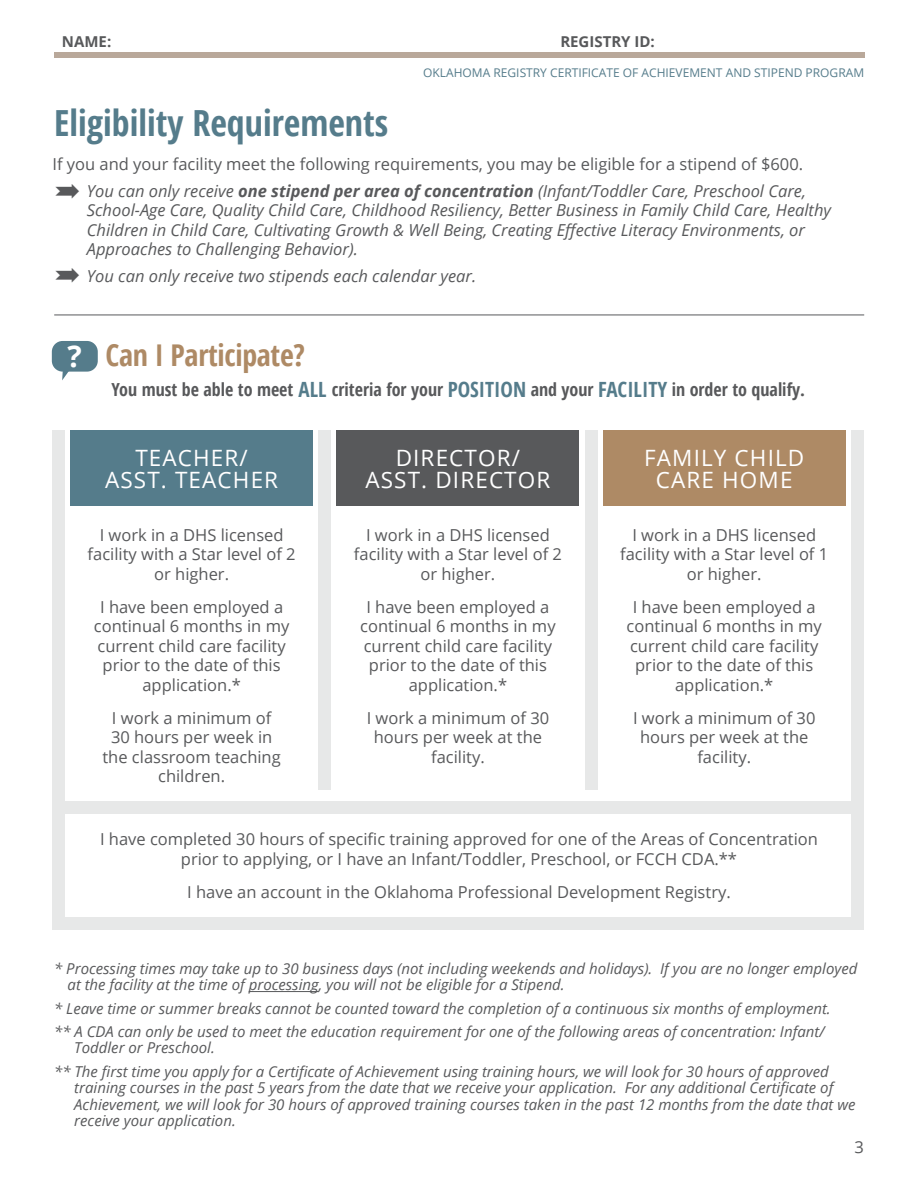
<style>
.page{position:relative;width:918px;height:1188px;background:#fff}
.page>*{position:absolute;margin:0;border:0;box-sizing:border-box;transform-origin:0 0}
.t1{font:700 condensed 36px "Open Sans";color:#557c8b}
.t2{font:700 condensed 30px "Open Sans";letter-spacing:-.01em;color:#ae8a65}
.Body{font:700 30px "Open Sans";color:#fff}
.t3{font:22.5px/22.5px "Open Sans";letter-spacing:.05em;color:#fff;text-align:center}
.t4{font:700 condensed 18px "Open Sans";color:#58595b}
.Body-2{font:16.5px/19.5px "Open Sans";color:#58595b;text-align:center}
.Body-3{font:italic 16.5px/19.5px "Open Sans";color:#58595b}
.t5{font:italic 15px/16.5px "Open Sans";color:#58595b}
.t6{font:700 15px "Open Sans";color:#58595b}
.t7{font:12px "Open Sans";color:#557c8b}
.s1{font-weight:700}
.s2{font-size:21px;color:#557c8b}
</style>
<div class="page">
<div style="left:54px;top:52px;width:810px;height:5px;background:#b9a89a"></div>
<hr style="left:54px;top:315px;width:810px;height:1px;background:#58595b">
<div style="left:70px;top:430px;width:243px;height:75px;background:#557c8b"></div>
<div style="left:336px;top:430px;width:243px;height:75px;background:#58595b"></div>
<div style="left:603px;top:430px;width:243px;height:75px;background:#ae8a65"></div>
<div style="left:319px;top:430px;width:12px;height:359px;background:#e7e8e8"></div>
<div style="left:53px;top:430px;width:12px;height:499px;background:#e7e8e8"></div>
<div style="left:585px;top:430px;width:12px;height:359px;background:#e7e8e8"></div>
<div style="left:851px;top:430px;width:12px;height:499px;background:#e7e8e8"></div>
<div style="left:52px;top:341px;width:46px;height:31px;background:#557c8b;border-radius:11px"></div>
<svg style="left:62px;top:371px;width:13px;height:9px"></svg>
<hr style="left:249px;top:991px;width:70px;height:1px;background:#58595b">
<div style="left:59px;top:801px;width:798px;height:13px;background:#e7e8e8"></div>
<div style="left:59px;top:917px;width:798px;height:12px;background:#e7e8e8"></div>
<p class="t6" style="left:62px;top:30px;width:51px">NAME:</p>
<p class="t6" style="left:560px;top:30px;width:96px">REGISTRY ID:</p>
<p class="t1" style="left:54px;top:98px;width:336px">Eligibility Requirements</p>
<p class="t7" style="left:423px;top:65px;width:443px">OKLAHOMA REGISTRY CERTIFICATE OF ACHIEVEMENT AND STIPEND PROGRAM</p>
<p class="Body-2" style="left:52px;top:153px;width:752px">If you and your facility meet the following requirements, you may be eligible for a stipend of $600.</p>
<p class="Body-3" style="left:87px;top:181px;width:746px">You can only receive <span class="s1">one stipend per area of concentration</span> (Infant/Toddler Care, Preschool Care, School-Age Care, Quality Child Care, Childhood Resiliency, Better Business in Family Child Care, Healthy Children in Child Care, Cultivating Growth &amp; Well Being, Creating Effective Literacy Environments, or Approaches to Challenging Behavior).</p>
<p class="Body-3" style="left:87px;top:265px;width:391px">You can only receive two stipends each calendar year.</p>
<p class="Body" style="left:68px;top:335px;width:16px">?</p>
<p class="t2" style="left:105px;top:334px;width:201px">Can I Participate?</p>
<p class="t4" style="left:111px;top:376px;width:695px">You must be able to meet <span class="s2">ALL</span> criteria for your <span class="s2">POSITION</span> and your <span class="s2">FACILITY</span> in order to qualify.</p>
<p class="t3" style="left:365px;top:446px;width:187px">DIRECTOR/<br>ASST. DIRECTOR</p>
<p class="t3" style="left:105px;top:446px;width:175px">TEACHER/<br>ASST. TEACHER</p>
<p class="t3" style="left:644px;top:446px;width:162px">FAMILY CHILD<br>CARE HOME</p>
<p class="Body-2" style="left:88px;top:525px;width:210px">I work in a DHS licensed facility with a Star level of 2 or higher.</p>
<p class="Body-2" style="left:94px;top:597px;width:197px">I have been employed a continual 6 months in my current child care facility prior to the date of this application.*</p>
<p class="Body-2" style="left:102px;top:708px;width:180px">I work a minimum of<br>30 hours per week in the classroom teaching children.</p>
<p class="Body-2" style="left:354px;top:525px;width:210px">I work in a DHS licensed facility with a Star level of 2 or higher.</p>
<p class="Body-2" style="left:360px;top:597px;width:197px">I have been employed a continual 6 months in my current child care facility prior to the date of this application.*</p>
<p class="Body-2" style="left:367px;top:708px;width:184px">I work a minimum of 30 hours per week at the facility.</p>
<p class="Body-2" style="left:620px;top:525px;width:210px">I work in a DHS licensed facility with a Star level of 1 or higher.</p>
<p class="Body-2" style="left:627px;top:597px;width:197px">I have been employed a continual 6 months in my current child care facility prior to the date of this application.*</p>
<p class="Body-2" style="left:633px;top:708px;width:184px">I work a minimum of 30 hours per week at the facility.</p>
<p class="Body-2" style="left:100px;top:829px;width:719px">I have completed 30 hours of specific training approved for one of the Areas of Concentration prior to applying, or I have an Infant/Toddler, Preschool, or FCCH CDA.**</p>
<p class="Body-2" style="left:187px;top:882px;width:545px">I have an account in the Oklahoma Professional Development Registry.</p>
<p class="t5" style="left:68px;top:960px;width:791px;text-indent:-14px">* Processing times may take up to 30 business days (not including weekends and holidays). If you are no longer employed at the facility at the time of processing, you will not be eligible for a Stipend.</p>
<p class="t5" style="left:54px;top:1000px;width:778px">* Leave time or summer breaks cannot be counted toward the completion of a continuous six months of employment.</p>
<p class="t5" style="left:74px;top:1023px;width:752px;text-indent:-20px">** A CDA can only be used to meet the education requirement for one of the following areas of concentration: Infant/<br>Toddler or Preschool.</p>
<p class="t5" style="left:74px;top:1063px;width:783px;text-indent:-20px">** The first time you apply for a Certificate of Achievement using training hours, we will look for 30 hours of approved training courses in the past 5 years from the date that we receive your application. For any additional Certificate of Achievement, we will look for 30 hours of approved training courses taken in the past 12 months from the date that we receive your application.</p>
<p class="Body-2" style="left:855px;top:1136px;width:11px">3</p>
</div>
